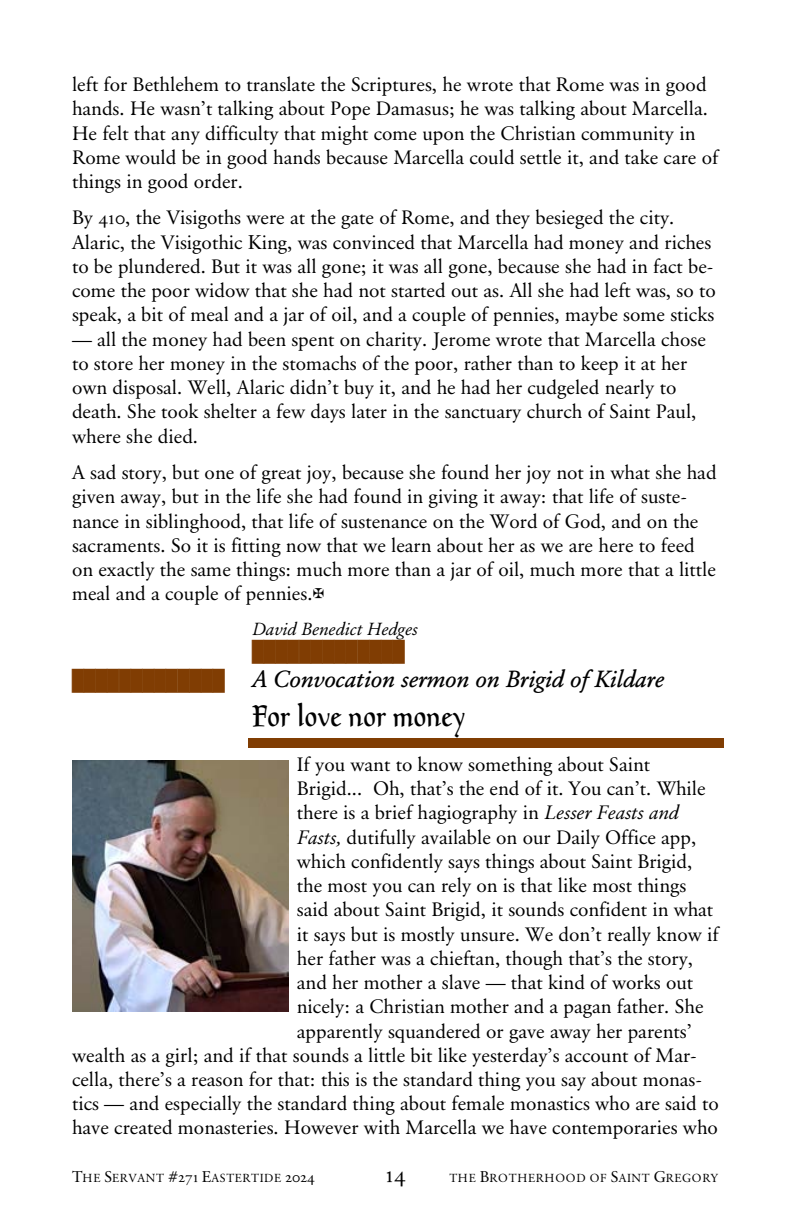
<style>
.page{position:relative;width:792px;height:1224px;background:#fff}
.page>*{position:absolute;margin:0;border:0;box-sizing:border-box;transform-origin:0 0}
.t1{font:32px "Goudy Gregory";color:#000}
.t2{font:italic 700 24px "Old Sabine";color:#000}
.t3{font:24px "Old Sabine";color:#000}
.t4{font:20px/24.2px "Old Sabine";color:#000}
.t5{font:20px "WP Box Drawing";color:#803d03}
.t6{font:italic 18px "Old Sabine";color:#000}
.t7{font:12px "Old Sabine";letter-spacing:.055em;color:#000}
.s1{font-family:"WP Box Drawing";font-weight:400;font-style:normal;font-size:20px;color:#803d03}
.s2{font-style:italic}
.s3{font-size:16px}
</style>
<div class="page">
<div style="left:248px;top:738px;width:476px;height:10px;background:#803d03"></div>
<img style="left:72px;top:761px;width:216px;height:250px">
<p class="t4" style="left:72px;top:72px;width:648px">left for Bethlehem to translate the Scriptures, he wrote that Rome was in good hands. He wasn’t talking about Pope Damasus; he was talking about Marcella.<br>He felt that any difficulty that might come upon the Christian community in Rome would be in good hands because Marcella could settle it, and take care of things in good order.</p>
<p class="t4" style="left:72px;top:205px;width:645px">By 410, the Visigoths were at the gate of Rome, and they besieged the city.<br>Alaric, the Visigothic King, was convinced that Marcella had money and riches to be plundered. But it was all gone; it was all gone, because she had in fact be&shy;come the poor widow that she had not started out as. All she had left was, so to speak, a bit of meal and a jar of oil, and a couple of pennies, maybe some sticks</p>
<p class="t4" style="left:72px;top:326px;width:636px">— all the money had been spent on charity. Jerome wrote that Marcella chose to store her money in the stomachs of the poor, rather than to keep it at her own disposal. Well, Alaric didn’t buy it, and he had her cudgeled nearly to death. She took shelter a few days later in the sanctuary church of Saint Paul, where she died.</p>
<p class="t4" style="left:72px;top:460px;width:646px">A sad story, but one of great joy, because she found her joy not in what she had given away, but in the life she had found in giving it away: that life of suste&shy;nance in siblinghood, that life of sustenance on the Word of God, and on the sacraments. So it is fitting now that we learn about her as we are here to feed on exactly the same things: much more than a jar of oil, much more that a little meal and a couple of pennies.</p>
<p class="t6" style="left:252px;top:617px;width:167px">David Benedict Hedges</p>
<p class="t5" style="left:252px;top:641px;width:154px">$$$$$$$$$$$$$</p>
<p class="t2" style="left:72px;top:663px;width:593px"><span class="s1">$$$$$$$$$$$$$</span> A Convocation sermon on Brigid of Kildare</p>
<h1 class="t1" style="left:252px;top:700px;width:215px">For love nor money</h1>
<p class="t4" style="left:297px;top:752px;width:355px">If you want to know something about Saint</p>
<p class="t4" style="left:297px;top:776px;width:410px">Brigid... Oh, that’s the end of it. You can’t. While</p>
<p class="t4" style="left:297px;top:800px;width:383px">there is a brief hagiography in <span class="s2">Lesser Feasts and</span></p>
<p class="t4" style="left:297px;top:824px;width:401px"><span class="s2">Fasts,</span> dutifully available on our Daily Office app,</p>
<p class="t4" style="left:297px;top:849px;width:397px">which confidently says things about Saint Brigid,</p>
<p class="t4" style="left:297px;top:873px;width:391px">the most you can rely on is that like most things</p>
<p class="t4" style="left:297px;top:897px;width:418px">said about Saint Brigid, it sounds confident in what</p>
<p class="t4" style="left:297px;top:921px;width:423px">it says but is mostly unsure. We don’t really know if</p>
<p class="t4" style="left:297px;top:946px;width:398px">her father was a chieftan, though that’s the story,</p>
<p class="t4" style="left:297px;top:970px;width:398px">and her mother a slave — that kind of works out</p>
<p class="t4" style="left:297px;top:994px;width:408px">nicely: a Christian mother and a pagan father. She</p>
<p class="t4" style="left:297px;top:1018px;width:397px">apparently squandered or gave away her parents’</p>
<p class="t4" style="left:72px;top:1043px;width:626px">wealth as a girl; and if that sounds a little bit like yesterday’s account of Mar-</p>
<p class="t4" style="left:72px;top:1067px;width:632px">cella, there’s a reason for that: this is the standard thing you say about monas-</p>
<p class="t4" style="left:72px;top:1091px;width:648px">tics — and especially the standard thing about female monastics who are said to</p>
<p class="t4" style="left:72px;top:1115px;width:647px">have created monasteries. However with Marcella we have contemporaries who</p>
<p class="t7" style="left:72px;top:1170px;width:244px"><span class="s3">T</span>HE <span class="s3">S</span>ERVANT <span class="s3">#271 E</span>ASTERTIDE <span class="s3">2024</span></p>
<p class="t3" style="left:385px;top:1159px;width:22px">14</p>
<p class="t7" style="left:449px;top:1170px;width:270px">THE <span class="s3">B</span>ROTHERHOOD OF <span class="s3">S</span>AINT <span class="s3">G</span>REGORY</p>
</div>
